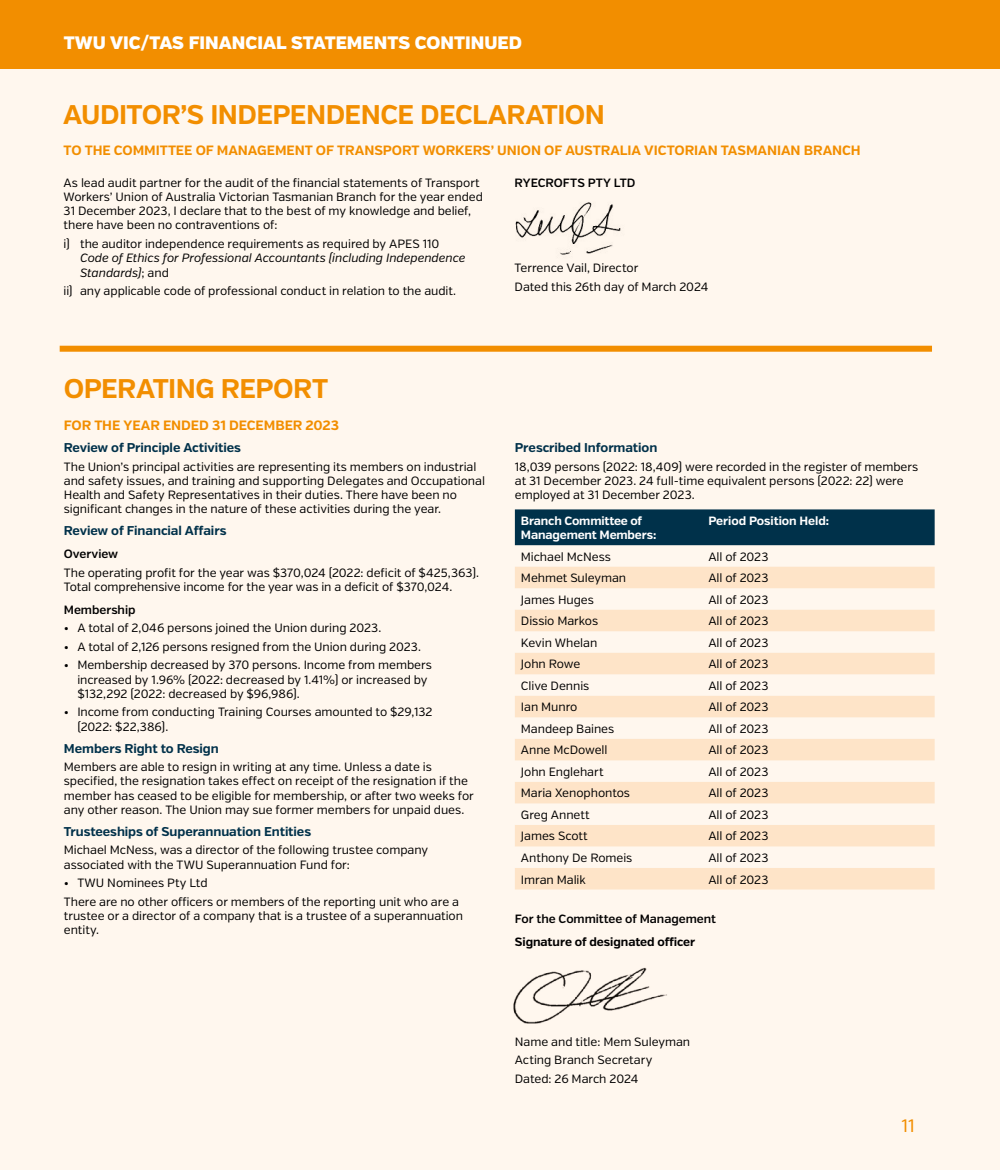
<style>
.page{position:relative;width:1000px;height:1170px;background:#fff}
.page>*{position:absolute;margin:0;border:0;box-sizing:border-box;transform-origin:0 0}
.t1{font:700 27px "Verb";letter-spacing:-.02em;color:#f28e00}
.t2{font:900 18px "Verb";color:#fff}
.t3{font:18px "Verb";color:#f28e00}
.t4{font:700 13.5px "Verb";letter-spacing:-.005em;color:#f28e00}
.t5{font:700 12.75px "Verb";letter-spacing:-.005em;color:#00314a}
.t6{font:12px/14.2px "Verb";letter-spacing:-.005em;color:#000}
.t7{font:italic 12px/14.2px "Verb";letter-spacing:-.005em;color:#000}
.t8{font:600 12px "Verb";letter-spacing:-.005em;color:#000}
.t9{font:700 12px/14.2px "Verb";letter-spacing:-.01em;color:#fff}
.t10{font:700 12px "Verb";letter-spacing:-.005em;color:#000}
.s1{font-style:normal}
</style>
<div class="page">
<div style="left:0;top:0;width:999px;height:1169px;background:#fff7ee"></div>
<div style="left:514px;top:509px;width:420px;height:36px;background:#00314a"></div>
<svg style="left:515px;top:566px;width:419px;height:323px;fill:#fee4c8"></svg>
<div style="left:0;top:0;width:999px;height:68px;background:#f28e00"></div>
<div style="left:60px;top:346px;width:871px;height:6px;background:#f28e00"></div>
<img style="left:515px;top:202px;width:106px;height:53px">
<img style="left:513px;top:967px;width:154px;height:57px">
<h2 class="t2" style="left:64px;top:31px;width:459px">TWU VIC/TAS FINANCIAL STATEMENTS CONTINUED</h2>
<h1 class="t1" style="left:63px;top:98px;width:543px">AUDITOR’S INDEPENDENCE DECLARATION</h1>
<p class="t4" style="left:64px;top:142px;width:798px">TO THE COMMITTEE OF MANAGEMENT OF TRANSPORT WORKERS’ UNION OF AUSTRALIA VICTORIAN TASMANIAN BRANCH</p>
<p class="t6" style="left:64px;top:175px;width:421px">As lead audit partner for the audit of the financial statements of Transport Workers’ Union of Australia Victorian Tasmanian Branch for the year ended 31 December 2023, I declare that to the best of my knowledge and belief, there have been no contraventions of:</p>
<p class="t6" style="left:64px;top:237px;width:377px">i) the auditor independence requirements as required by APES 110</p>
<p class="t7" style="left:80px;top:251px;width:387px">Code of Ethics for Professional Accountants (including Independence<br>Standards)<span class="s1">; and</span></p>
<p class="t6" style="left:64px;top:284px;width:394px">ii) any applicable code of professional conduct in relation to the audit.</p>
<p class="t8" style="left:514px;top:175px;width:122px">RYECROFTS PTY LTD</p>
<p class="t6" style="left:514px;top:259px;width:195px;line-height:18.5px">Terrence Vail, Director<br>Dated this 26th day of March 2024</p>
<h1 class="t1" style="left:64px;top:372px;width:266px">OPERATING REPORT</h1>
<p class="t4" style="left:64px;top:417px;width:277px">FOR THE YEAR ENDED 31 DECEMBER 2023</p>
<p class="t5" style="left:64px;top:440px;width:179px">Review of Principle Activities</p>
<p class="t6" style="left:64px;top:459px;width:422px">The Union’s principal activities are representing its members on industrial and safety issues, and training and supporting Delegates and Occupational Health and Safety Representatives in their duties. There have been no significant changes in the nature of these activities during the year.</p>
<p class="t5" style="left:64px;top:523px;width:164px">Review of Financial Affairs</p>
<p class="t8" style="left:64px;top:546px;width:56px">Overview</p>
<p class="t6" style="left:64px;top:565px;width:416px">The operating profit for the year was $370,024 (2022: deficit of $425,363).<br>Total comprehensive income for the year was in a deficit of $370,024.</p>
<p class="t8" style="left:64px;top:602px;width:73px">Membership</p>
<p class="t6" style="left:64px;top:621px;width:319px">• A total of 2,046 persons joined the Union during 2023.</p>
<p class="t6" style="left:64px;top:639px;width:358px">• A total of 2,126 persons resigned from the Union during 2023.</p>
<p class="t6" style="left:77px;top:658px;width:356px;text-indent:-14px">• Membership decreased by 370 persons. Income from members increased by 1.96% (2022: decreased by 1.41%) or increased by $132,292 (2022: decreased by $96,986).</p>
<p class="t6" style="left:77px;top:705px;width:356px;text-indent:-14px">• Income from conducting Training Courses amounted to $29,132 (2022: $22,386).</p>
<p class="t5" style="left:64px;top:740px;width:156px">Members Right to Resign</p>
<p class="t6" style="left:64px;top:760px;width:411px">Members are able to resign in writing at any time. Unless a date is specified, the resignation takes effect on receipt of the resignation if the member has ceased to be eligible for membership, or after two weeks for any other reason. The Union may sue former members for unpaid dues.</p>
<p class="t5" style="left:64px;top:823px;width:249px">Trusteeships of Superannuation Entities</p>
<p class="t6" style="left:64px;top:843px;width:366px">Michael McNess, was a director of the following trustee company associated with the TWU Superannuation Fund for:</p>
<p class="t6" style="left:64px;top:873px;width:396px;line-height:18.5px">• TWU Nominees Pty Ltd<br>There are no other officers or members of the reporting unit who are a</p>
<p class="t6" style="left:64px;top:908px;width:400px">trustee or a director of a company that is a trustee of a superannuation entity.</p>
<p class="t5" style="left:514px;top:440px;width:144px">Prescribed Information</p>
<p class="t6" style="left:514px;top:459px;width:405px">18,039 persons (2022: 18,409) were recorded in the register of members at 31 December 2023. 24 full-time equivalent persons (2022: 22) were employed at 31 December 2023.</p>
<p class="t9" style="left:520px;top:514px;width:137px">Branch Committee of<br>Management Members:</p>
<p class="t9" style="left:708px;top:514px;width:122px">Period Position Held:</p>
<p class="t6" style="left:520px;top:549px;width:92px">Michael McNess</p>
<p class="t6" style="left:708px;top:549px;width:62px">All of 2023</p>
<p class="t6" style="left:520px;top:571px;width:107px">Mehmet Suleyman</p>
<p class="t6" style="left:708px;top:571px;width:62px">All of 2023</p>
<p class="t6" style="left:520px;top:592px;width:75px">James Huges</p>
<p class="t6" style="left:708px;top:592px;width:62px">All of 2023</p>
<p class="t6" style="left:520px;top:614px;width:79px">Dissio Markos</p>
<p class="t6" style="left:708px;top:614px;width:62px">All of 2023</p>
<p class="t6" style="left:520px;top:635px;width:78px">Kevin Whelan</p>
<p class="t6" style="left:708px;top:635px;width:62px">All of 2023</p>
<p class="t6" style="left:520px;top:657px;width:61px">John Rowe</p>
<p class="t6" style="left:708px;top:657px;width:62px">All of 2023</p>
<p class="t6" style="left:520px;top:678px;width:70px">Clive Dennis</p>
<p class="t6" style="left:708px;top:678px;width:62px">All of 2023</p>
<p class="t6" style="left:520px;top:700px;width:58px">Ian Munro</p>
<p class="t6" style="left:708px;top:700px;width:62px">All of 2023</p>
<p class="t6" style="left:520px;top:721px;width:95px">Mandeep Baines</p>
<p class="t6" style="left:708px;top:721px;width:62px">All of 2023</p>
<p class="t6" style="left:520px;top:743px;width:88px">Anne McDowell</p>
<p class="t6" style="left:708px;top:743px;width:62px">All of 2023</p>
<p class="t6" style="left:520px;top:764px;width:84px">John Englehart</p>
<p class="t6" style="left:708px;top:764px;width:62px">All of 2023</p>
<p class="t6" style="left:520px;top:786px;width:111px">Maria Xenophontos</p>
<p class="t6" style="left:708px;top:786px;width:62px">All of 2023</p>
<p class="t6" style="left:520px;top:807px;width:70px">Greg Annett</p>
<p class="t6" style="left:708px;top:807px;width:62px">All of 2023</p>
<p class="t6" style="left:520px;top:829px;width:68px">James Scott</p>
<p class="t6" style="left:708px;top:829px;width:62px">All of 2023</p>
<p class="t6" style="left:520px;top:850px;width:113px">Anthony De Romeis</p>
<p class="t6" style="left:708px;top:850px;width:62px">All of 2023</p>
<p class="t6" style="left:520px;top:872px;width:66px">Imran Malik</p>
<p class="t6" style="left:708px;top:872px;width:62px">All of 2023</p>
<p class="t8" style="left:514px;top:911px;width:202px">For the Committee of Management</p>
<p class="t10" style="left:514px;top:934px;width:182px">Signature of designated officer</p>
<p class="t6" style="left:514px;top:1032px;width:177px;line-height:18.5px">Name and title: Mem Suleyman<br>Acting Branch Secretary<br>Dated: 26 March 2024</p>
<h2 class="t3" style="left:901px;top:1114px;width:15px">11</h2>
</div>
